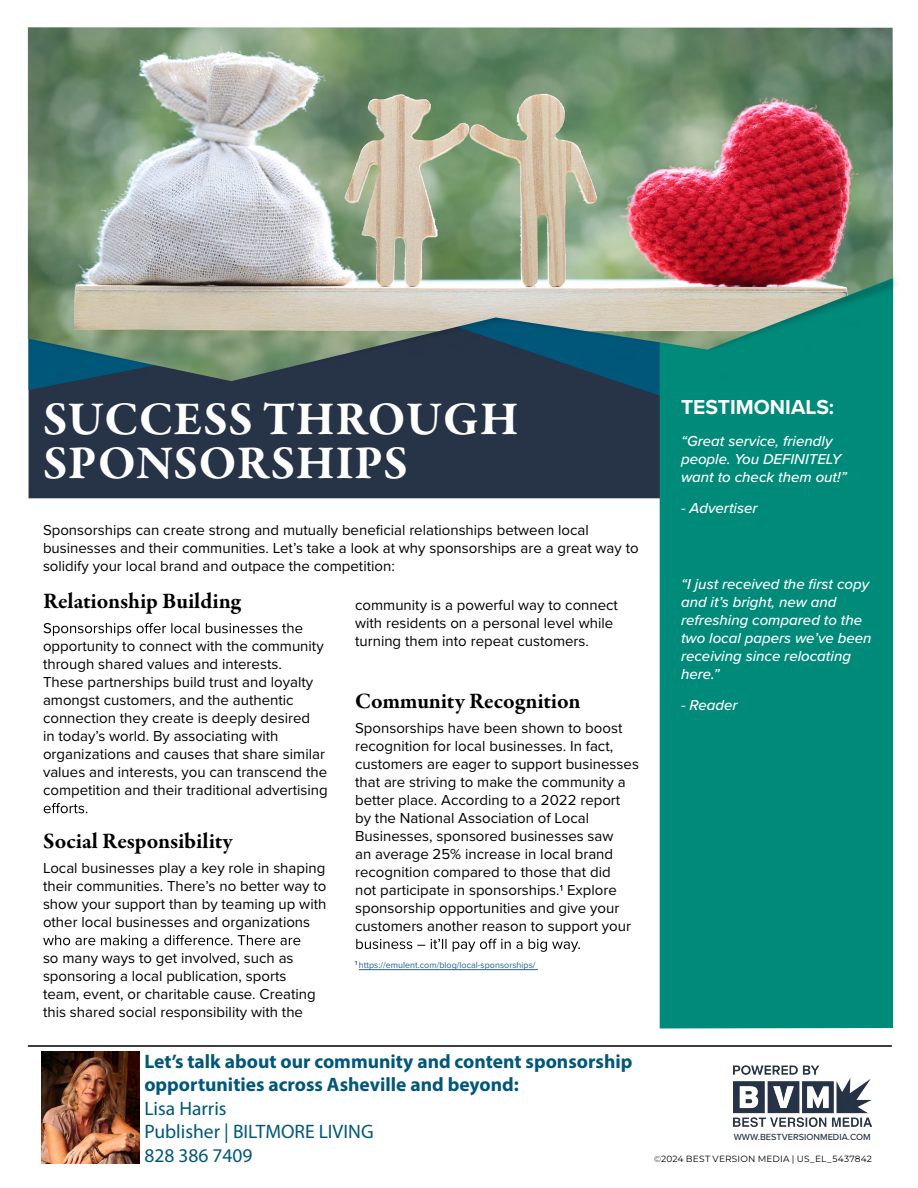
<style>
.page{position:relative;width:918px;height:1188px;background:#fff}
.page>*{position:absolute;margin:0;border:0;box-sizing:border-box;transform-origin:0 0}
.t1{font:700 48px/43.5px "Garamond Premr Pro";letter-spacing:.01em;color:#fff}
.t2{font:700 22.5px "Garamond Premr Pro";letter-spacing:-.005em;color:#000}
.t3{font:700 21px "Proxima Nova";color:#fff}
.t4{font:700 19.5px/23.4px "Myriad Pro";color:#00577a}
.t5{font:19.5px/23.4px "Myriad Pro";color:#00577a}
.t6{font:15px/18px "Proxima Nova";color:#000}
.t7{font:italic 500 15px/18px "Proxima Nova";color:#fff}
.t8{font:500 9.15px "Proxima Nova";color:#273347}
.t9{font:9px "Proxima Nova";color:#215e9e}
.t10{font:9px "Montserrat";letter-spacing:.02em;color:#000}
.s1{font-family:"Proxima Nova";font-weight:300}
</style>
<div class="page">
<div style="left:29px;top:381px;width:631px;height:117px;background:#273347"></div>
<svg style="left:29px;top:381px;width:267px;height:9px;background:#23364b"></svg>
<div style="left:425px;top:381px;width:235px;height:24px;background:#273347"></div>
<div style="left:660px;top:381px;width:233px;height:647px;background:#008a7a"></div>
<svg style="left:44px;top:623px;width:258px;height:13px"></svg>
<svg style="left:44px;top:803px;width:43px;height:10px"></svg>
<svg style="left:43px;top:935px;width:257px;height:13px"></svg>
<hr style="left:359px;top:969px;width:179px;height:1px;background:#215e9e">
<svg style="left:356px;top:939px;width:224px;height:13px"></svg>
<hr style="left:28px;top:1045px;width:864px;height:2px;background:#000">
<img style="left:28px;top:27px;width:865px;height:354px">
<img style="left:734px;top:1065px;width:138px;height:61px">
<img style="left:41px;top:1052px;width:98px;height:111px">
<h1 class="t1" style="left:43px;top:398px;width:477px">SUCCESS THROUGH<br>SPONSORSHIPS</h1>
<h3 class="t3" style="left:681px;top:392px;width:155px">TESTIMONIALS:</h3>
<p class="t7" style="left:681px;top:431px;width:167px">“Great service, friendly people. You DEFINITELY want to check them out!”</p>
<p class="t7" style="left:681px;top:498px;width:78px">- Advertiser</p>
<p class="t6" style="left:43px;top:520px;width:597px">Sponsorships can create strong and mutually beneficial relationships between local businesses and their communities. Let’s take a look at why sponsorships are a great way to solidify your local brand and outpace the competition:</p>
<h2 class="t2" style="left:43px;top:587px;width:200px">Relationship Building</h2>
<p class="t6" style="left:43px;top:636px;width:286px">opportunity to connect with the community through shared values and interests.<br>These partnerships build trust and loyalty amongst customers, and the authentic connection they create is deeply desired<br>in today’s world. By associating with organizations and causes that share similar values and interests, you can transcend the competition and their traditional advertising</p>
<h2 class="t2" style="left:43px;top:827px;width:191px">Social Responsibility</h2>
<p class="t6" style="left:43px;top:858px;width:285px;text-align:justify">Local businesses play a key role in shaping their communities. There’s no better way to show your support than by teaming up with other local businesses and organizations</p>
<p class="t6" style="left:43px;top:948px;width:274px">so many ways to get involved, such as sponsoring a local publication, sports team, event, or charitable cause. Creating this shared social responsibility with the</p>
<p class="t6" style="left:355px;top:595px;width:264px">community is a powerful way to connect with residents on a personal level while turning them into repeat customers.</p>
<h2 class="t2" style="left:355px;top:687px;width:227px">Community Recognition</h2>
<p class="t6" style="left:355px;top:718px;width:285px">Sponsorships have been shown to boost recognition for local businesses. In fact, customers are eager to support businesses that are striving to make the community a better place. According to a 2022 report by the National Association of Local Businesses, sponsored businesses saw<br>an average 25% increase in local brand recognition compared to those that did<br>not participate in sponsorships. Explore sponsorship opportunities and give your customers another reason to support your</p>
<p class="t9" style="left:355px;top:959px;width:182px"><sup>1</sup> https://emulent.com/blog/local-sponsorships/</p>
<h3 class="t4" style="left:144px;top:1049px;width:490px">Let’s talk about our community and content sponsorship opportunities across Asheville and beyond:</h3>
<h3 class="t5" style="left:144px;top:1096px;width:231px">Lisa Harris<br>Publisher | BILTMORE LIVING<br>828 386 7409</h3>
<p class="t7" style="left:681px;top:575px;width:192px">“I just received the first copy and it’s bright, new and refreshing compared to the two local papers we’ve been receiving since relocating here.”</p>
<p class="t7" style="left:681px;top:695px;width:58px">- Reader</p>
<p class="t8" style="left:734px;top:1130px;width:139px">WWW.BESTVERSIONMEDIA.COM</p>
<p class="t10" style="left:654px;top:1153px;width:219px"><span class="s1">©</span>2024 BEST VERSION MEDIA | US_EL_5437842</p>
</div>
